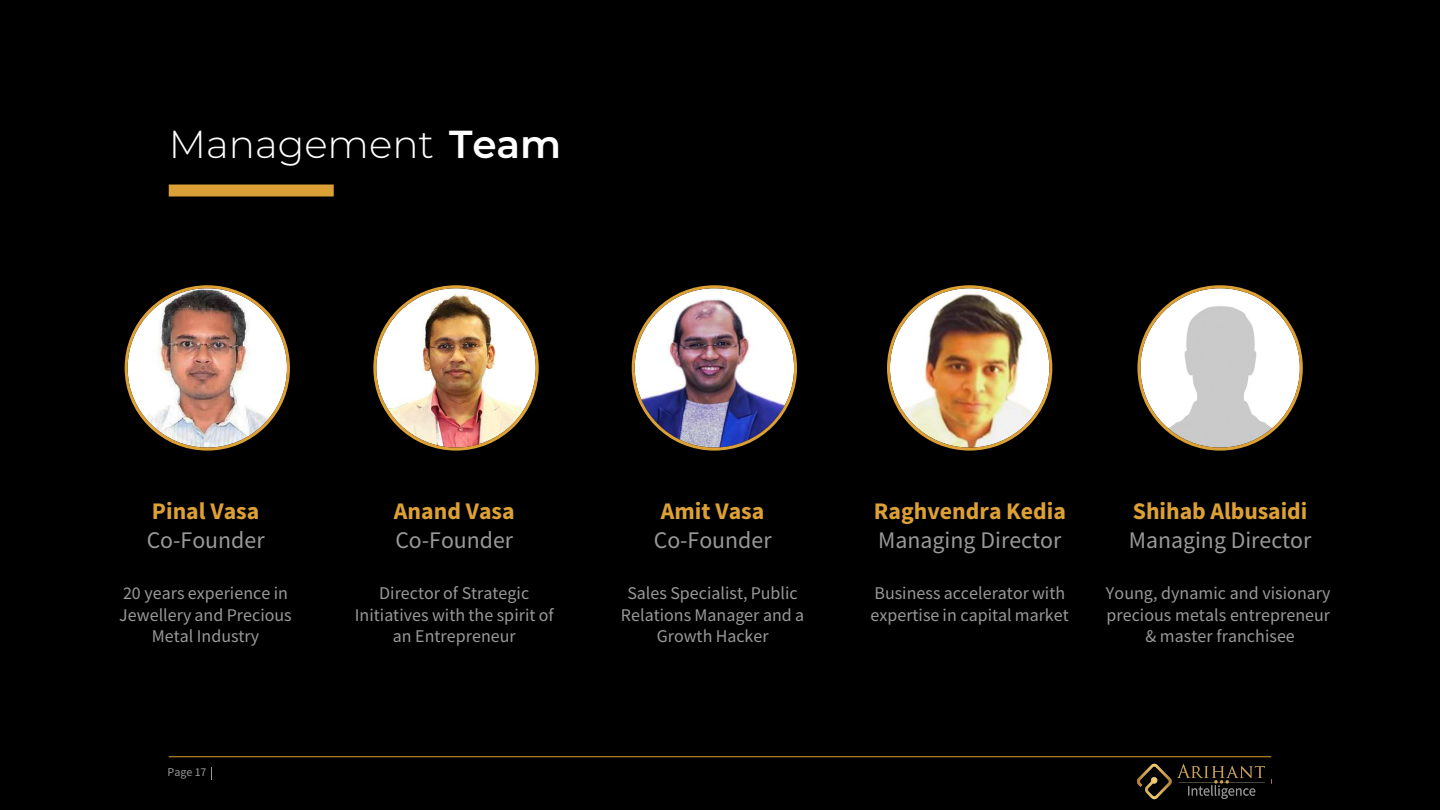
<style>
.page{position:relative;width:1440px;height:810px;background:#000}
.page>*{position:absolute;margin:0;border:0;box-sizing:border-box;transform-origin:0 0}
.t1{font:300 39px "Montserrat";color:#fff}
.t2{font:23.85px "Source Sans Pro";color:#999}
.t3{font:700 23.85px "Source Sans Pro";color:#dca035}
.t4{font:17.92px/21.5px "Source Sans Pro";letter-spacing:.005em;color:#999;text-align:center}
.t5{font:11.93px "Source Sans Pro";color:#999}
.s1{font-weight:600}
</style>
<div class="page">
<div style="left:169px;top:184px;width:165px;height:12px;background:#da9f35"></div>
<hr style="left:169px;top:756px;width:1102px;height:1px;background:#da9f35">
<img style="left:125px;top:285px;width:165px;height:166px">
<img style="left:373px;top:285px;width:166px;height:166px">
<svg style="left:1137px;top:285px;width:166px;height:166px"></svg>
<img style="left:887px;top:285px;width:165px;height:166px">
<img style="left:632px;top:285px;width:165px;height:166px">
<svg style="left:211px;top:767px;width:1px;height:12px"></svg>
<svg style="left:1137px;top:763px;width:128px;height:37px"></svg>
<h1 class="t1" style="left:169px;top:118px;width:394px">Management <span class="s1">Team</span></h1>
<h2 class="t3" style="left:152px;top:495px;width:109px">Pinal Vasa</h2>
<h2 class="t2" style="left:147px;top:524px;width:119px">Co-Founder</h2>
<p class="t4" style="left:119px;top:583px;width:174px">20 years experience in<br>Jewellery and Precious<br>Metal Industry</p>
<p class="t5" style="left:168px;top:764px;width:40px">Page 17</p>
<h2 class="t3" style="left:394px;top:495px;width:122px">Anand Vasa</h2>
<h2 class="t2" style="left:395px;top:524px;width:119px">Co-Founder</h2>
<p class="t4" style="left:355px;top:583px;width:200px">Director of Strategic<br>Initiatives with the spirit of an Entrepreneur</p>
<h2 class="t3" style="left:661px;top:495px;width:105px">Amit Vasa</h2>
<h2 class="t2" style="left:654px;top:524px;width:119px">Co-Founder</h2>
<p class="t4" style="left:621px;top:583px;width:185px">Sales Specialist, Public<br>Relations Manager and a<br>Growth Hacker</p>
<h2 class="t3" style="left:874px;top:495px;width:194px">Raghvendra Kedia</h2>
<h2 class="t2" style="left:878px;top:524px;width:185px">Managing Director</h2>
<p class="t4" style="left:870px;top:583px;width:200px;text-align:left">Business accelerator with expertise in capital market</p>
<h2 class="t3" style="left:1133px;top:495px;width:176px">Shihab Albusaidi</h2>
<h2 class="t2" style="left:1129px;top:524px;width:184px">Managing Director</h2>
<p class="t4" style="left:1106px;top:583px;width:226px">Young, dynamic and visionary precious metals entrepreneur &amp; master franchisee</p>
</div>
